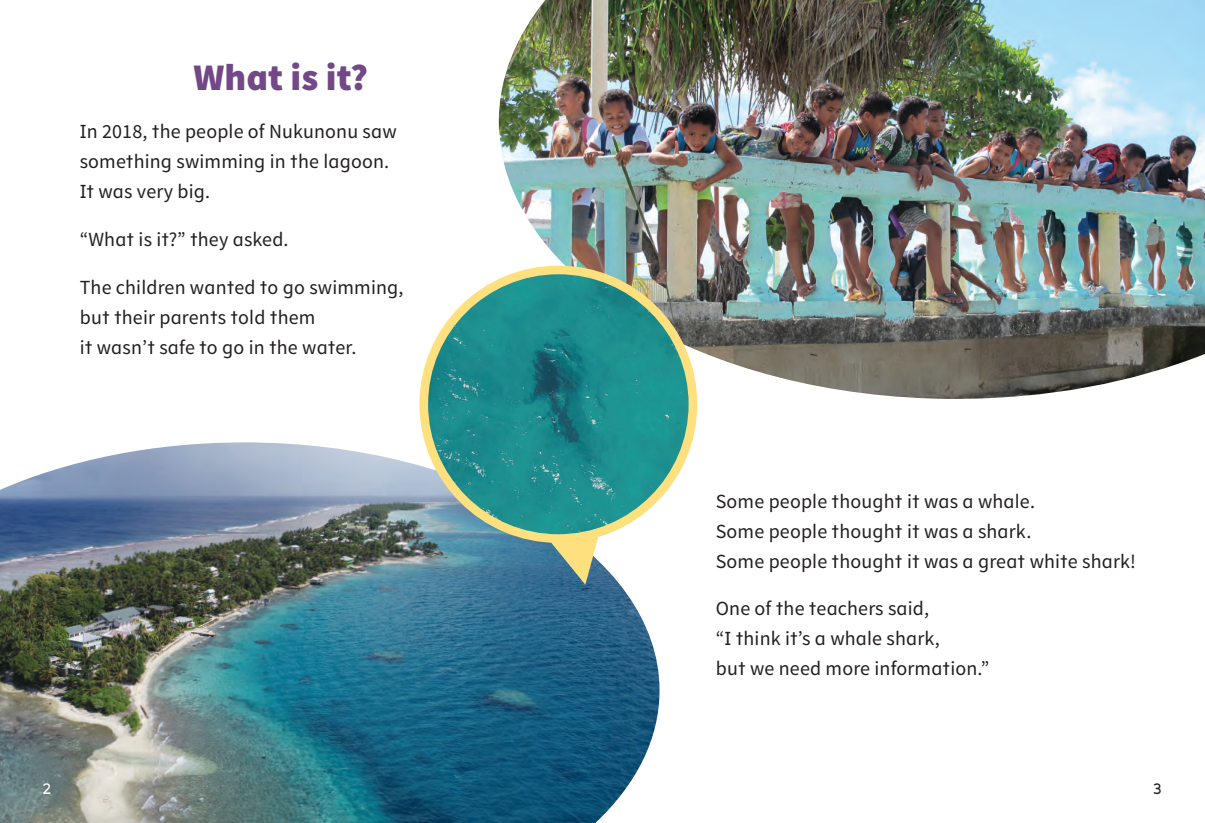
<style>
.page{position:relative;width:1205px;height:823px;background:#fff}
.page>*{position:absolute;margin:0;border:0;box-sizing:border-box;transform-origin:0 0}
.Heading_1{font:900 37.5px "Source Sans Pro";color:#734886}
.Tipu_body{font:20px/30px "Tipu";letter-spacing:.01em;color:#231f20}
.t1{font:15px "Aronui";color:#fff}
.t2{font:15px "Aronui";color:#231f20}
</style>
<div class="page">
<img style="left:499px;top:0;width:706px;height:398px">
<img style="left:0;top:442px;width:659px;height:380px">
<svg style="left:542px;top:538px;width:63px;height:46px;background:#96a694"></svg>
<img style="left:424px;top:270px;width:269px;height:268px">
<div style="left:419px;top:265px;width:278px;height:277px;border:9px solid #ffe07f;border-radius:50%"></div>
<p class="Heading_1" style="left:194px;top:52px;width:176px">What is it?</p>
<p class="Tipu_body" style="left:80px;top:118px;width:318px">In 2018, the people of Nukunonu saw something swimming in the lagoon.<br>It was very big.</p>
<p class="Tipu_body" style="left:80px;top:225px;width:210px">“What is it?” they asked.</p>
<p class="Tipu_body" style="left:80px;top:273px;width:325px">The children wanted to go swimming, but their parents told them<br>it wasn’t safe to go in the water.</p>
<p class="t1" style="left:43px;top:779px;width:10px">2</p>
<p class="Tipu_body" style="left:716px;top:487px;width:422px">Some people thought it was a whale.<br>Some people thought it was a shark.<br>Some people thought it was a great white shark!</p>
<p class="Tipu_body" style="left:716px;top:594px;width:275px">One of the teachers said,<br>“I think it’s a whale shark,<br>but we need more information.”</p>
<p class="t2" style="left:1153px;top:779px;width:10px">3</p>
</div>
